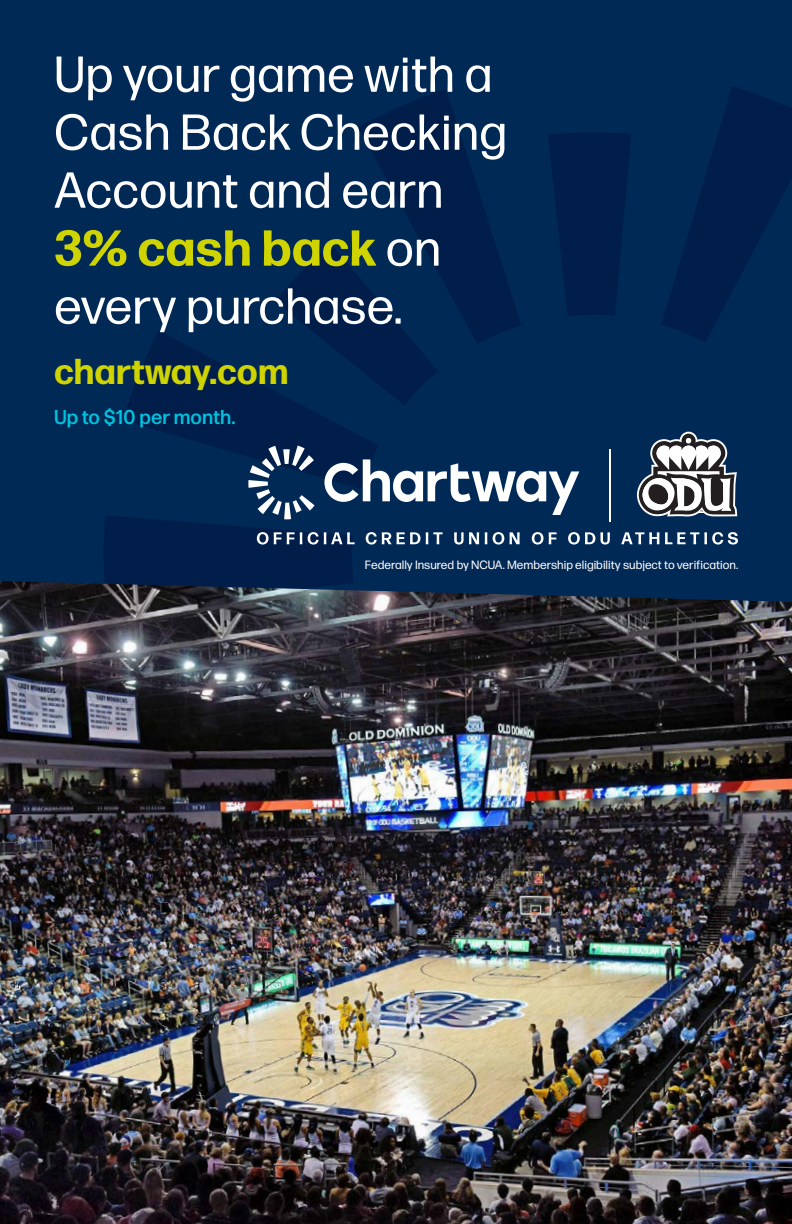
<style>
.page{position:relative;width:792px;height:1224px;background:#fff}
.page>*{position:absolute;margin:0;border:0;box-sizing:border-box;transform-origin:0 0}
.t1{font:50.4px/58px "Forma DJR Micro";color:#fff}
.t2{font:700 36px "Forma DJR Micro";color:#cfd400}
.t3{font:500 20px "Forma DJR Micro";color:#00c2df}
.t4{font:12px "Forma DJR Micro";color:#fff}
.s1{font-weight:700;color:#cfd400}
</style>
<div class="page">
<div style="left:0;top:0;width:792px;height:603px;background:#002956"></div>
<svg style="left:123px;top:331px;width:255px;height:115px;fill:#001e49"></svg>
<svg style="left:358px;top:90px;width:163px;height:253px;fill:#001e49"></svg>
<svg style="left:662px;top:87px;width:130px;height:255px"></svg>
<svg style="left:275px;top:244px;width:163px;height:161px"></svg>
<svg style="left:548px;top:133px;width:83px;height:183px"></svg>
<hr style="left:610px;top:449px;width:1px;height:73px;background:#fff">
<svg style="left:621px;top:532px;width:38px;height:12px"></svg>
<svg style="left:665px;top:532px;width:73px;height:13px"></svg>
<svg style="left:637px;top:432px;width:100px;height:85px"></svg>
<svg style="left:104px;top:446px;width:506px;height:135px"></svg>
<img style="left:0;top:581px;width:792px;height:643px">
<p class="t1" style="left:54px;top:44px;width:455px">Up your game with a<br>Cash Back Checking<br>Account and earn<br><span class="s1">3% cash back</span> on every purchase.</p>
<p class="t2" style="left:54px;top:348px;width:236px">chartway.com</p>
<p class="t3" style="left:54px;top:404px;width:183px">Up to $10 per month.</p>
<p class="t4" style="left:365px;top:557px;width:375px">Federally Insured by NCUA. Membership eligibility subject to verification.</p>
</div>
